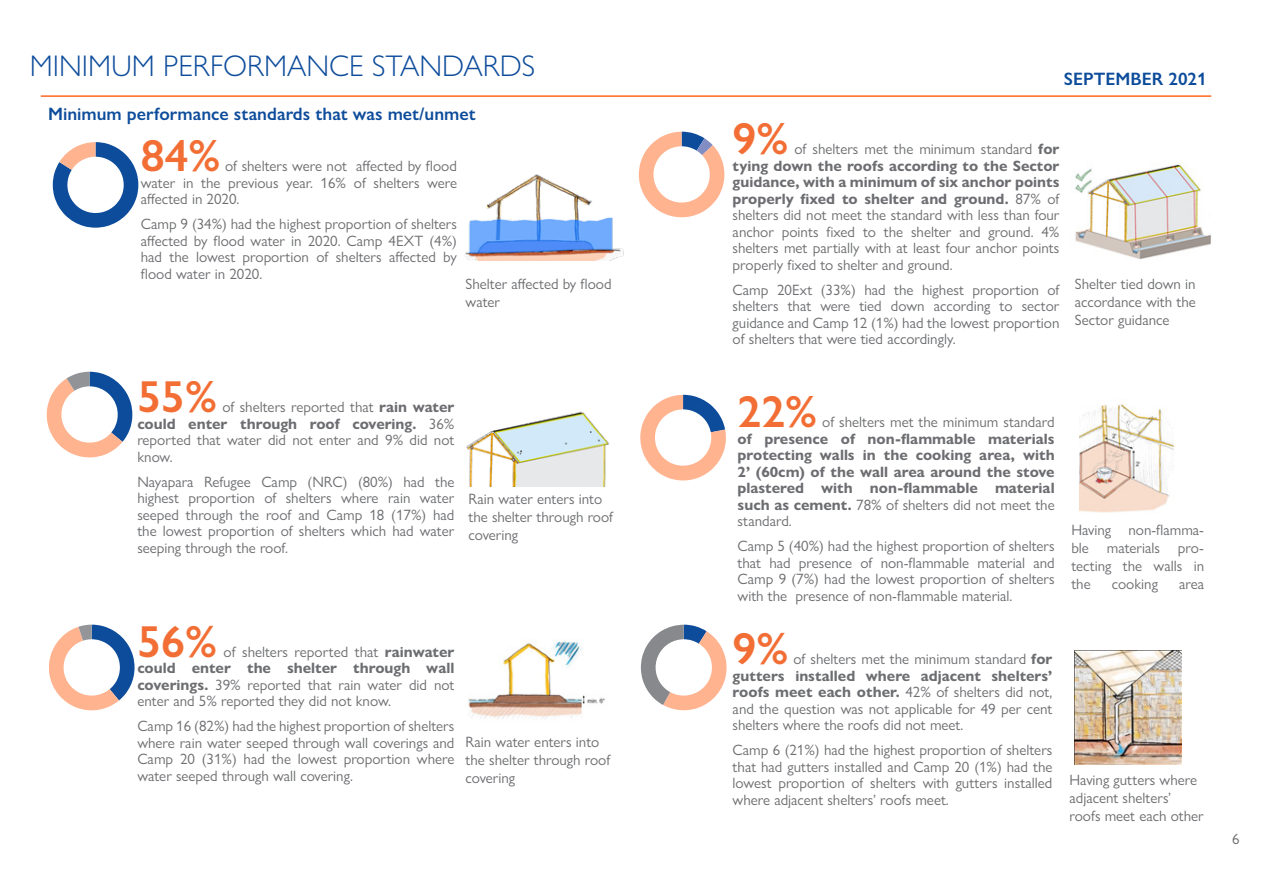
<style>
.page{position:relative;width:1263px;height:893px;background:#fff}
.page>*{position:absolute;margin:0;border:0;box-sizing:border-box;transform-origin:0 0}
.IOM_body_text{font:120px "Chartwell Pies";color:#0d4c9b}
.IOM_body_text-2{font:120px "Chartwell Pies";color:#87898c}
.t1{font:600 45px "Gill Sans Nova";color:#f26e35}
.IOM_Main_Title{font:300 30px "Gill Sans Nova";color:#0d4c9b}
.t2{font:600 18px "Gill Sans Nova";color:#0d4c9b}
.t3{font:15px/16.5px "Gill Sans Nova";color:#6c6d70;text-align:justify}
.t4{font:700 15px/16.5px "Gill Sans Nova";color:#6c6d70;text-align:justify}
.s1{color:#ffb38f}
.s2{color:#fff}
.s3{color:#919396}
.s4{font-weight:700}
.s5{color:#939598}
.s6{color:#828ec3}
.s7{font-weight:400}
.s8{color:#0d4c9b}
</style>
<div class="page">
<img style="left:465px;top:174px;width:159px;height:87px">
<img style="left:466px;top:411px;width:143px;height:76px">
<img style="left:1075px;top:164px;width:136px;height:96px">
<img style="left:1080px;top:402px;width:95px;height:111px">
<hr style="left:41px;top:95px;width:1170px;height:2px;background:#ff671f">
<img style="left:468px;top:640px;width:137px;height:79px">
<img style="left:1075px;top:651px;width:106px;height:114px">
<p class="IOM_Main_Title" style="left:30px;top:47px;width:507px">MINIMUM PERFORMANCE STANDARDS</p>
<h3 class="t2" style="left:48px;top:103px;width:429px">Minimum performance standards that was met/unmet</h3>
<h2 class="t1" style="left:141px;top:128px;width:81px">84%</h2>
<p class="IOM_body_text" style="left:47px;top:111px;width:184px">84<span class="s1">16</span><span class="s2">H</span></p>
<p class="t3" style="left:141px;top:158px;width:318px;text-indent:84px">of shelters were not affected by flood water in the previous year. 16% of shelters were affected in 2020.</p>
<p class="t3" style="left:141px;top:216px;width:318px">Camp 9 (34%) had the highest proportion of shelters affected by flood water in 2020. Camp 4EXT (4%) had the lowest proportion of shelters affected by flood water in 2020.</p>
<p class="t3" style="left:466px;top:275px;width:147px;line-height:18px">Shelter affected by flood water</p>
<p class="IOM_body_text" style="left:41px;top:341px;width:191px">36+<span class="s1">55</span><span class="s3">9</span><span class="s2">H</span></p>
<h2 class="t1" style="left:137px;top:369px;width:81px">55%</h2>
<p class="t3" style="left:137px;top:399px;width:319px;text-indent:85px">of shelters reported that <span class="s4">rain water could enter through roof covering.</span> 36% reported that water did not enter and 9% did not know.</p>
<p class="t3" style="left:137px;top:473px;width:319px">Nayapara Refugee Camp (NRC) (80%) had the highest proportion of shelters where rain water seeped through the roof and Camp 18 (17%) had the lowest proportion of shelters which had water seeping through the roof.</p>
<p class="t3" style="left:468px;top:490px;width:146px;line-height:18px;text-align:left">Rain water enters into the shelter through roof covering</p>
<p class="IOM_body_text" style="left:43px;top:594px;width:191px">39<span class="s1">6</span><span class="s5">5</span><span class="s2">H</span></p>
<h2 class="t1" style="left:137px;top:614px;width:81px">56%</h2>
<p class="t3" style="left:137px;top:643px;width:319px;text-indent:86px">of shelters reported that <span class="s4">rainwater could enter the shelter through wall coverings.</span> 39% reported that rain water did not enter and 5% reported they did not know.</p>
<p class="t3" style="left:137px;top:718px;width:319px">Camp 16 (82%) had the highest proportion of shelters where rain water seeped through wall coverings and Camp 20 (31%) had the lowest proportion where water seeped through wall covering.</p>
<p class="t3" style="left:466px;top:732px;width:146px;line-height:18px;text-align:left">Rain water enters into the shelter through roof covering</p>
<h3 class="t2" style="left:1064px;top:68px;width:144px">SEPTEMBER 2021</h3>
<p class="IOM_body_text" style="left:633px;top:101px;width:191px">9+<span class="s6">4</span><span class="s1">87</span><span class="s2">H</span></p>
<h2 class="t1" style="left:733px;top:111px;width:57px">9%</h2>
<p class="t3" style="left:733px;top:141px;width:328px;text-indent:62px">of shelters met the minimum standard <span class="s4">for tying down the roofs according to the Sector guidance, with a minimum of six anchor points properly fixed to shelter and ground.</span> 87% of shelters did not meet the standard with less than four anchor points fixed to the shelter and ground. 4% shelters met partially with at least four anchor points properly fixed to shelter and ground.</p>
<p class="t3" style="left:733px;top:281px;width:328px">Camp 20Ext (33%) had the highest proportion of shelters that were tied down according to sector guidance and Camp 12 (1%) had the lowest proportion of shelters that were tied accordingly.</p>
<p class="t3" style="left:1075px;top:275px;width:122px;line-height:18px">Shelter tied down in accordance with the Sector guidance</p>
<p class="IOM_body_text" style="left:634px;top:364px;width:191px">22+<span class="s1">78</span><span class="s2">H</span></p>
<h2 class="t1" style="left:738px;top:384px;width:81px">22%</h2>
<p class="t3" style="left:822px;top:414px;width:234px">of shelters met the minimum standard</p>
<p class="t4" style="left:738px;top:430px;width:319px">of presence of non-flammable materials protecting walls in the cooking area, with 2’ (60cm) of the wall area around the stove plastered with non-flammable material such as cement. <span class="s7">78% of shelters did not meet the standard.</span></p>
<p class="t3" style="left:738px;top:538px;width:319px">Camp 5 (40%) had the highest proportion of shelters that had presence of non-flammable material and Camp 9 (7%) had the lowest proportion of shelters with the presence of non-flammable material.</p>
<h2 class="t1" style="left:733px;top:621px;width:57px">9%</h2>
<p class="IOM_body_text-2" style="left:635px;top:594px;width:191px"><span class="s8">9</span><span class="s1">9</span>42<span class="s2">H</span></p>
<p class="t3" style="left:733px;top:650px;width:321px;text-indent:61px">of shelters met the minimum standard <span class="s4">for gutters installed where adjacent shelters’ roofs meet each other.</span> 42% of shelters did not, and the question was not applicable for 49 per cent shelters where the roofs did not meet.</p>
<p class="t3" style="left:733px;top:741px;width:321px">Camp 6 (21%) had the highest proportion of shelters that had gutters installed and Camp 20 (1%) had the lowest proportion of shelters with gutters installed where adjacent shelters’ roofs meet.</p>
<p class="t3" style="left:1071px;top:521px;width:134px;line-height:18px">Having non-flamma&shy;ble materials pro&shy;tecting the walls in the</p>
<p class="t3" style="left:1112px;top:575px;width:48px">cooking</p>
<p class="t3" style="left:1179px;top:575px;width:26px">area</p>
<p class="t3" style="left:1069px;top:771px;width:136px;line-height:18px;text-align:left">Having gutters where adjacent shelters’ roofs meet each other</p>
<p class="t3" style="left:1232px;top:831px;width:9px">6</p>
</div>
